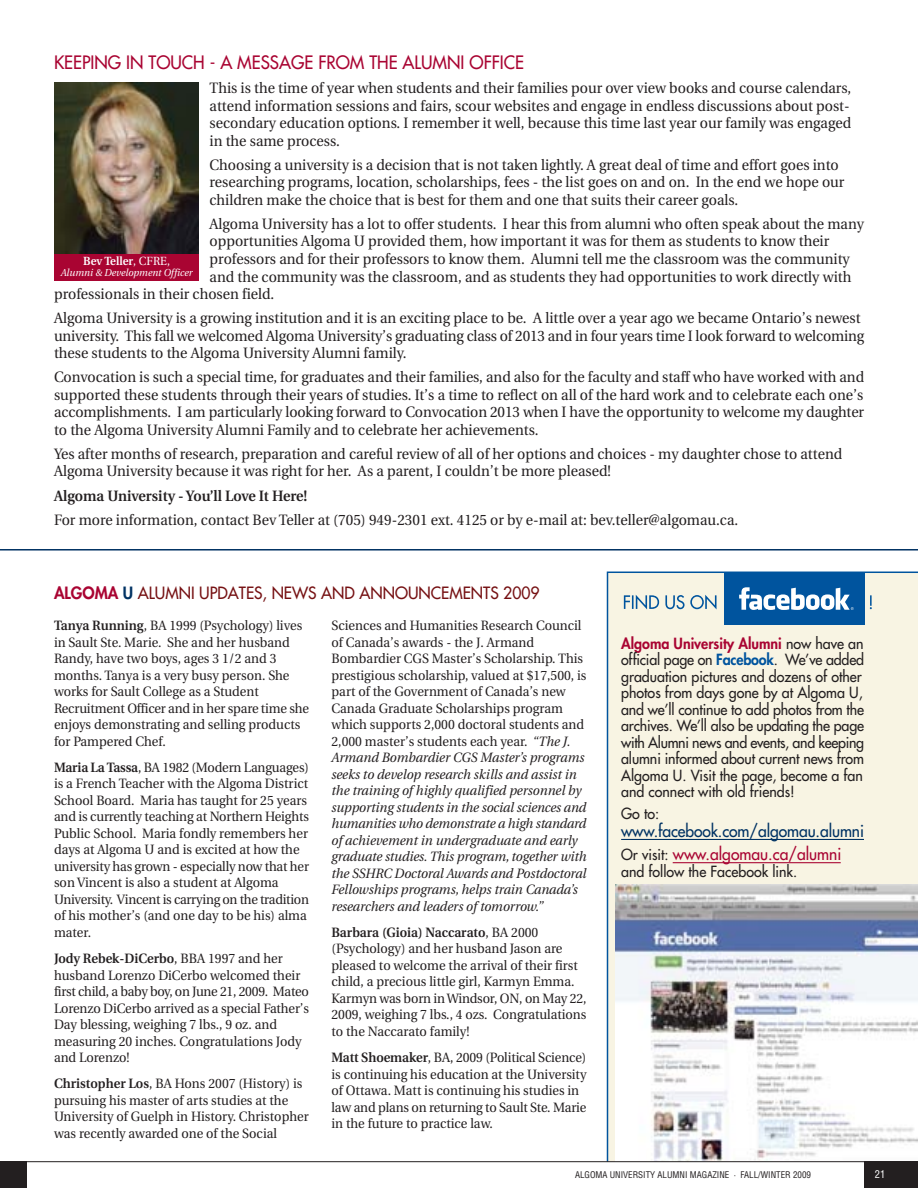
<style>
.page{position:relative;width:918px;height:1188px;background:#fff}
.page>*{position:absolute;margin:0;border:0;box-sizing:border-box;transform-origin:0 0}
.t1{font:18px "Futura";color:#a90432;scale:.95 1}
.t2{font:16.5px/23.4px "Futura";letter-spacing:-.005em;color:#003263;scale:.95 1}
.t3{font:16.5px "Futura";color:#761113;scale:.95 1}
.t4{font:15px/17.5px "Utopia";color:#231f20;scale:.95 1}
.t5{font:15px/16.5px "Futura";letter-spacing:-.01em;color:#231f20;scale:.95 1}
.t6{font:600 15px "Utopia";color:#231f20;scale:.95 1}
.t7{font:13.5px/16.5px "Utopia";color:#231f20;scale:.95 1}
.t8{font:italic 13.5px/16.5px "Utopia";color:#231f20;scale:.95 1}
.t9{font:600 11.85px "Utopia";color:#fff;scale:.95 1}
.t10{font:condensed 10.5px "Helvetica";color:#fff}
.t11{font:italic 10.05px "Utopia";color:#fff;scale:.95 1}
.t12{font:condensed 9px "Helvetica";color:#231f20}
.s1{font-weight:400}
.s2{font-weight:800;color:#a90432}
.s3{font-weight:800;color:#003263}
.s4{font-weight:600}
.s5{font-style:normal}
.s6{font-weight:800;color:#00549e}
.s7{font-size:15px;color:#231f20}
.s8{color:#a90432}
</style>
<div class="page">
<svg style="left:606px;top:571px;width:312px;height:592px"></svg>
<div style="left:54px;top:82px;width:145px;height:199px;background:#a90432"></div>
<img style="left:54px;top:82px;width:145px;height:172px">
<hr style="left:0;top:549px;width:918px;height:2px;background:#003263">
<div style="left:864px;top:1162px;width:54px;height:26px;background:#231f20"></div>
<hr style="left:0;top:1161px;width:918px;height:1px;background:#231f20">
<div style="left:0;top:1162px;width:27px;height:26px;background:#231f20"></div>
<p class="t1" style="left:54px;top:53px;width:496px">KEEPING IN TOUCH - A MESSAGE FROM THE ALUMNI OFFICE</p>
<p class="t4" style="left:210px;top:81px;width:677px;text-align:justify">This is the time of year when students and their families pour over view books and course calendars, attend information sessions and fairs, scour websites and engage in endless discussions about post&shy;secondary education options. I remember it well, because this time last year our family was engaged in the same process.</p>
<p class="t4" style="left:210px;top:157px;width:670px">Choosing a university is a decision that is not taken lightly. A great deal of time and effort goes into researching programs, location, scholarships, fees - the list goes on and on. In the end we hope our children make the choice that is best for them and one that suits their career goals.</p>
<p class="t4" style="left:210px;top:216px;width:691px">Algoma University has a lot to offer students. I hear this from alumni who often speak about the many</p>
<p class="t4" style="left:210px;top:234px;width:654px">opportunities Algoma U provided them, how important it was for them as students to know their</p>
<p class="t4" style="left:210px;top:251px;width:675px">professors and for their professors to know them. Alumni tell me the classroom was the community</p>
<p class="t4" style="left:210px;top:269px;width:677px">and the community was the classroom, and as students they had opportunities to work directly with</p>
<p class="t4" style="left:54px;top:287px;width:234px">professionals in their chosen field.</p>
<p class="t4" style="left:54px;top:311px;width:854px">Algoma University is a growing institution and it is an exciting place to be. A little over a year ago we became Ontario’s newest university. This fall we welcomed Algoma University’s graduating class of 2013 and in four years time I look forward to welcoming these students to the Algoma University Alumni family.</p>
<p class="t4" style="left:54px;top:370px;width:854px;text-align:justify">Convocation is such a special time, for graduates and their families, and also for the faculty and staff who have worked with and supported these students through their years of studies. It’s a time to reflect on all of the hard work and to celebrate each one’s accomplishments. I am particularly looking forward to Convocation 2013 when I have the opportunity to welcome my daughter to the Algoma University Alumni Family and to celebrate her achievements.</p>
<p class="t4" style="left:54px;top:446px;width:831px">Yes after months of research, preparation and careful review of all of her options and choices - my daughter chose to attend<br>Algoma University because it was right for her. As a parent, I couldn’t be more pleased!</p>
<p class="t6" style="left:54px;top:489px;width:268px">Algoma University - You’ll Love It Here!</p>
<p class="t4" style="left:54px;top:512px;width:722px">For more information, contact Bev Teller at (705) 949-2301 ext. 4125 or by e-mail at: bev.teller@algomau.ca.</p>
<p class="t9" style="left:83px;top:257px;width:93px">Bev Teller<span class="s1">, CFRE,</span></p>
<p class="t11" style="left:61px;top:269px;width:140px">Alumni &amp; Development Officer</p>
<p class="t3" style="left:54px;top:585px;width:513px"><span class="s2">ALGOMA</span> <span class="s3">U</span> ALUMNI UPDATES, NEWS AND ANNOUNCEMENTS 2009</p>
<p class="t7" style="left:54px;top:619px;width:270px"><span class="s4">Tanya Running</span>, BA 1999 (Psychology) lives in Sault Ste. Marie. She and her husband Randy, have two boys, ages 3 1/2 and 3 months. Tanya is a very busy person. She works for Sault College as a Student Recruitment Officer and in her spare time she enjoys demonstrating and selling products for Pampered Chef.</p>
<p class="t7" style="left:54px;top:760px;width:270px"><span class="s4">Maria La Tassa</span>, BA 1982 (Modern Languages) is a French Teacher with the Algoma District School Board. Maria has taught for 25 years and is currently teaching at Northern Heights Public School. Maria fondly remembers her days at Algoma U and is excited at how the university has grown - especially now that her son Vincent is also a student at Algoma University. Vincent is carrying on the tradition of his mother’s (and one day to be his) alma mater.</p>
<p class="t7" style="left:54px;top:952px;width:270px"><span class="s4">Jody Rebek-DiCerbo</span>, BBA 1997 and her husband Lorenzo DiCerbo welcomed their first child, a baby boy, on June 21, 2009. Mateo Lorenzo DiCerbo arrived as a special Father’s Day blessing, weighing 7 lbs., 9 oz. and measuring 20 inches. Congratulations Jody and Lorenzo!</p>
<p class="t7" style="left:54px;top:1077px;width:270px"><span class="s4">Christopher Los</span>, BA Hons 2007 (History) is pursuing his master of arts studies at the University of Guelph in History. Christopher was recently awarded one of the Social</p>
<p class="t8" style="left:332px;top:619px;width:270px"><span class="s5">Sciences and Humanities Research Council of Canada’s awards - the J. Armand Bombardier CGS Master’s Scholarship. This prestigious scholarship, valued at $17,500, is part of the Government of Canada’s new Canada Graduate Scholarships program which supports 2,000 doctoral students and 2,000 master’s students each year.</span> “The J.<br>Armand Bombardier CGS Master’s programs seeks to develop research skills and assist in the training of highly qualified personnel by supporting students in the social sciences and humanities who demonstrate a high standard of achievement in undergraduate and early graduate studies. This program, together with the SSHRC Doctoral Awards and Postdoctoral Fellowships programs, helps train Canada’s researchers and leaders of tomorrow.”</p>
<p class="t7" style="left:332px;top:925px;width:270px"><span class="s4">Barbara (Gioia) Naccarato</span>, BA 2000 (Psychology) and her husband Jason are pleased to welcome the arrival of their first child, a precious little girl, Karmyn Emma.<br>Karmyn was born in Windsor, ON, on May 22, 2009, weighing 7 lbs., 4 ozs. Congratulations to the Naccarato family!</p>
<p class="t7" style="left:332px;top:1051px;width:270px"><span class="s4">Matt Shoemaker</span>, BA, 2009 (Political Science) is continuing his education at the University of Ottawa. Matt is continuing his studies in law and plans on returning to Sault Ste. Marie in the future to practice law.</p>
<p class="t5" style="left:621px;top:636px;width:257px"><span class="s2">Algoma University Alumni</span> now have an official page on <span class="s6">Facebook</span>. We’ve added graduation pictures and dozens of other photos from days gone by at Algoma U, and we’ll continue to add photos from the archives. We’ll also be updating the page with Alumni news and events, and keeping alumni informed about current news from Algoma U. Visit the page, become a fan and connect with old friends!</p>
<p class="t5" style="left:621px;top:806px;width:42px">Go to:</p>
<p class="t2" style="left:621px;top:820px;width:257px">www.facebook.com/algomau.alumni<br><span class="s7">Or visit:</span> <span class="s8">www.algomau.ca/alumni</span></p>
<p class="t5" style="left:621px;top:864px;width:187px">and follow the Facebook link.</p>
<p class="t12" style="left:575px;top:1171px;width:237px">ALGOMA UNIVERSITY ALUMNI MAGAZINE · FALL/WINTER 2009</p>
<p class="t10" style="left:875px;top:1170px;width:12px">21</p>
</div>
